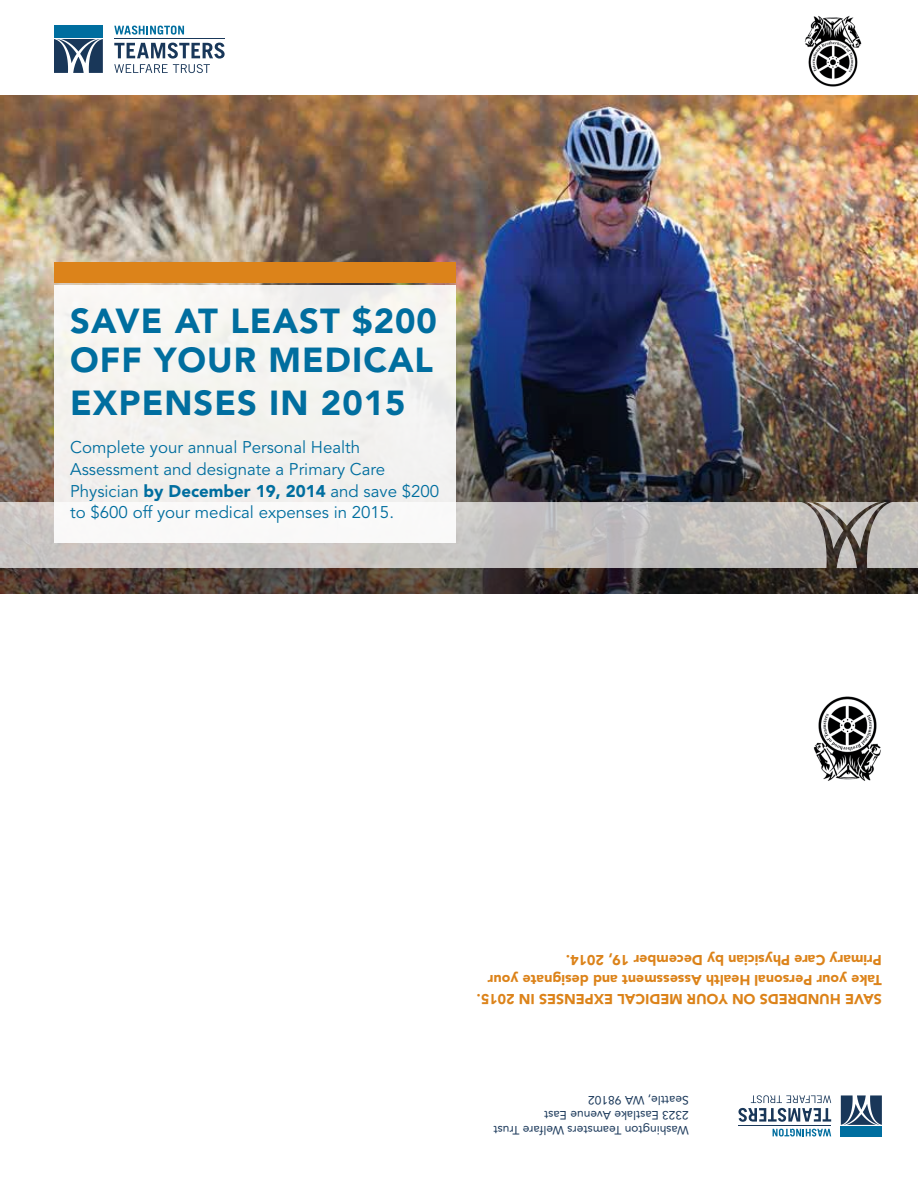
<style>
.page{position:relative;width:918px;height:1188px;background:#fff}
.page>*{position:absolute;margin:0;border:0;box-sizing:border-box;transform-origin:0 0}
.t1{font:900 34.5px/39px "Avenir";letter-spacing:.03em;color:#006e9f}
.t2{font:16.8px/21.9px "Avenir";color:#006e9f}
.t3{font:900 14.25px/19.5px "Avenir";color:#dc831a}
.t4{font:12px/15px "Avenir";color:#193759}
.s1{font-weight:900}
</style>
<div class="page">
<img style="left:0;top:96px;width:918px;height:183px">
<img style="left:0;top:279px;width:918px;height:314px">
<svg style="left:0;top:502px;width:806px;height:66px;background:#c4c1bf"></svg>
<svg style="left:806px;top:502px;width:112px;height:66px;background:#a7a39f"></svg>
<div style="left:54px;top:26px;width:49px;height:12px;background:#006e9f"></div>
<svg style="left:114px;top:26px;width:70px;height:9px"></svg>
<svg style="left:54px;top:39px;width:49px;height:34px"></svg>
<hr style="left:114px;top:38px;width:111px;height:1px;background:#193759">
<svg style="left:114px;top:43px;width:111px;height:30px"></svg>
<img style="left:804px;top:15px;width:57px;height:72px">
<img style="left:813px;top:696px;width:68px;height:85px">
<div style="left:841px;top:1126px;width:41px;height:11px;background:#006e9f"></div>
<svg style="left:773px;top:1129px;width:58px;height:7px"></svg>
<svg style="left:841px;top:1095px;width:41px;height:30px"></svg>
<hr style="left:738px;top:1125px;width:93px;height:1px;background:#193759">
<svg style="left:738px;top:1095px;width:93px;height:27px"></svg>
<div style="left:54px;top:285px;width:402px;height:258px;background:#f4f4f0"></div>
<div style="left:54px;top:263px;width:402px;height:20px;background:#dc831a"></div>
<h1 class="t1" style="left:70px;top:302px;width:368px">SAVE AT LEAST $200<br>OFF YOUR MEDICAL</h1>
<h1 class="t1" style="left:70px;top:383px;width:337px">EXPENSES IN 2015</h1>
<p class="t2" style="left:70px;top:436px;width:371px">Complete your annual Personal Health Assessment and designate a Primary Care Physician <span class="s1">by December 19, 2014</span> and save $200 to $600 off your medical expenses in 2015.</p>
<p class="t3" style="left:882px;top:1009px;width:407px;rotate:-180deg">SAVE HUNDREDS ON YOUR MEDICAL EXPENSES IN 2015.<br>Take your Personal Health Assessment and designate your<br>Primary Care Physician by December 19, 2014.</p>
<p class="t4" style="left:689px;top:1138px;width:197px;rotate:-180deg">Washington Teamsters Welfare Trust<br>2323 Eastlake Avenue East<br>Seattle, WA 98102</p>
</div>
